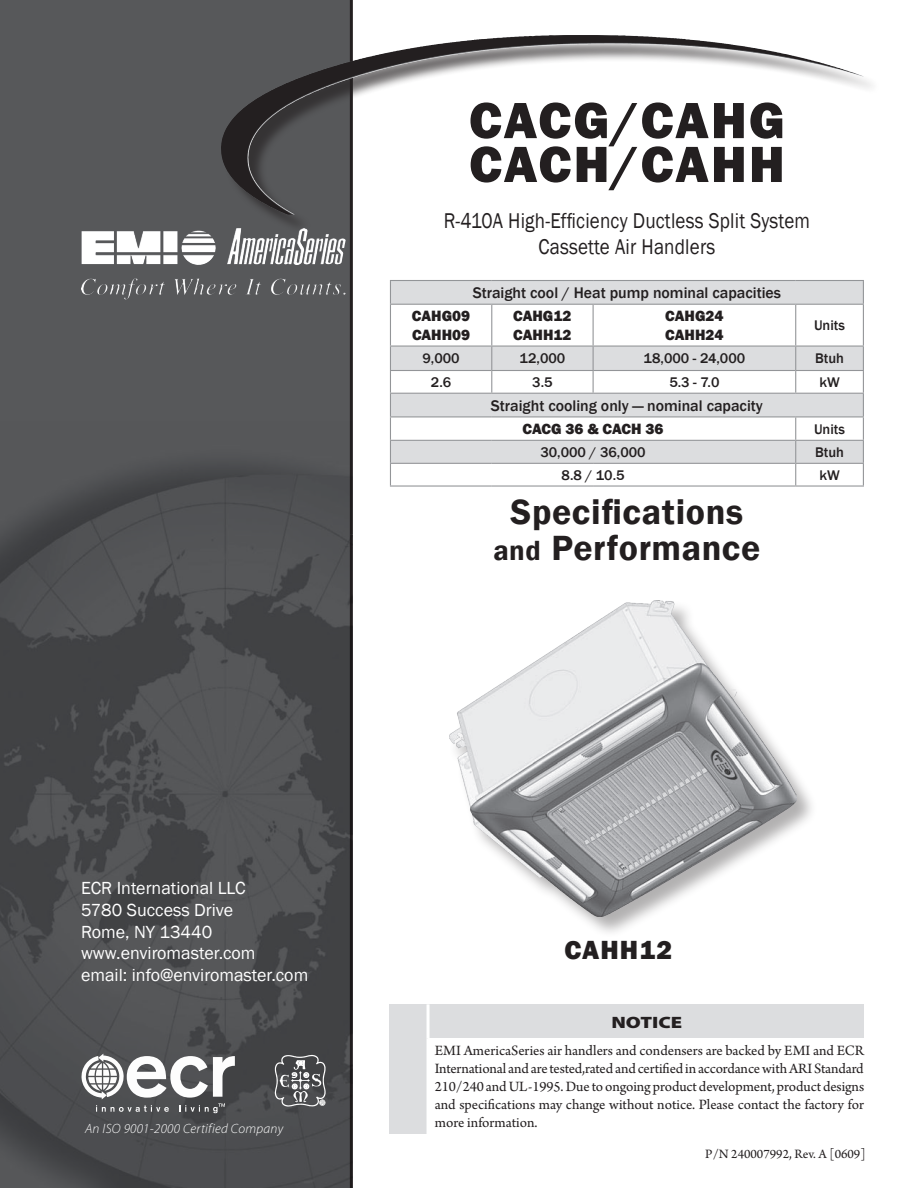
<style>
.page{position:relative;width:918px;height:1188px;background:#fff}
.page>*{position:absolute;margin:0;border:0;box-sizing:border-box;transform-origin:0 0}
.t1{font:800 52.65px/44px "Franklin Gothic";letter-spacing:.035em;color:#231f20}
.t2{font:600 36px/36px "Franklin Gothic";letter-spacing:.015em;color:#231f20;text-align:center}
.t3{font:800 27px "Franklin Gothic";letter-spacing:.04em;color:#231f20}
.t4{font:21.9px/26.4px "Franklin Gothic";letter-spacing:.01em;color:#231f20;text-align:center;scale:.87 1}
.t5{font:18px/21.6px "Franklin Gothic";color:#fff}
.t6{font:900 16.5px "Myriad Pro";color:#231f20;scale:1.25 1}
.t7{font:500 15.75px "Franklin Gothic";color:#231f20}
.t8{font:800 15.3px/18.5px "Franklin Gothic";color:#231f20}
.t9{font:15px/18px "Arno Pro";color:#231f20;text-align:justify}
.t10{font:500 14.4px "Franklin Gothic";color:#231f20}
.t11{font:italic 300 13.5px "Myriad Pro";letter-spacing:.02em;color:#fff}
.t12{font:13.5px "Arno Pro";color:#231f20}
.s1{font-size:28.5px}
</style>
<div class="page">
<div style="left:0;top:0;width:351px;height:1188px;background:#57585a"></div>
<hr style="left:350px;top:0;width:3px;height:534px;background:#231f20">
<hr style="left:350px;top:534px;width:3px;height:654px;background:#231f20">
<img style="left:0;top:464px;width:350px;height:724px">
<div style="left:223px;top:37px;width:694px;height:218px;background:#231f20;opacity:.65"></div>
<img style="left:252px;top:35px;width:312px;height:67px">
<svg style="left:81px;top:1054px;width:154px;height:59px"></svg>
<svg style="left:275px;top:1055px;width:51px;height:52px"></svg>
<div style="left:390px;top:1004px;width:38px;height:130px;background:#dcdddf"></div>
<div style="left:428px;top:1004px;width:436px;height:34px;background:#dcdddf"></div>
<hr style="left:427px;top:1004px;width:3px;height:34px;background:#fff">
<hr style="left:427px;top:1038px;width:3px;height:96px;background:#fff">
<div style="left:391px;top:281px;width:472px;height:23px;background:#dcdddf"></div>
<svg style="left:391px;top:305px;width:472px;height:65px"></svg>
<svg style="left:391px;top:371px;width:472px;height:114px"></svg>
<hr style="left:390px;top:280px;width:102px;height:1px;background:#939598">
<svg style="left:390px;top:281px;width:1px;height:23px"></svg>
<hr style="left:492px;top:280px;width:101px;height:1px;background:#939598">
<hr style="left:593px;top:280px;width:203px;height:1px;background:#939598">
<hr style="left:796px;top:280px;width:68px;height:1px;background:#939598">
<svg style="left:863px;top:281px;width:1px;height:23px"></svg>
<hr style="left:390px;top:304px;width:102px;height:1px;background:#939598">
<hr style="left:390px;top:305px;width:1px;height:41px;background:#939598">
<hr style="left:492px;top:304px;width:101px;height:1px;background:#939598">
<hr style="left:491px;top:305px;width:1px;height:41px;background:#939598">
<hr style="left:593px;top:304px;width:203px;height:1px;background:#939598">
<hr style="left:593px;top:305px;width:1px;height:41px;background:#939598">
<hr style="left:796px;top:304px;width:68px;height:1px;background:#939598">
<hr style="left:795px;top:305px;width:1px;height:41px;background:#939598">
<hr style="left:863px;top:305px;width:1px;height:41px;background:#939598">
<hr style="left:390px;top:346px;width:102px;height:1px;background:#939598">
<hr style="left:492px;top:346px;width:101px;height:1px;background:#939598">
<hr style="left:593px;top:346px;width:203px;height:1px;background:#939598">
<hr style="left:796px;top:346px;width:68px;height:1px;background:#939598">
<hr style="left:390px;top:370px;width:102px;height:1px;background:#939598">
<hr style="left:492px;top:370px;width:101px;height:1px;background:#939598">
<svg style="left:491px;top:347px;width:1px;height:46px"></svg>
<hr style="left:593px;top:370px;width:203px;height:1px;background:#939598">
<svg style="left:593px;top:347px;width:1px;height:46px"></svg>
<hr style="left:796px;top:370px;width:68px;height:1px;background:#939598">
<svg style="left:795px;top:347px;width:1px;height:46px"></svg>
<hr style="left:390px;top:393px;width:102px;height:1px;background:#939598">
<hr style="left:492px;top:393px;width:101px;height:1px;background:#939598">
<hr style="left:593px;top:393px;width:203px;height:1px;background:#939598">
<hr style="left:796px;top:393px;width:68px;height:1px;background:#939598">
<hr style="left:390px;top:416px;width:102px;height:1px;background:#939598">
<hr style="left:492px;top:416px;width:101px;height:1px;background:#939598">
<hr style="left:593px;top:416px;width:203px;height:1px;background:#939598">
<hr style="left:796px;top:416px;width:68px;height:1px;background:#939598">
<hr style="left:390px;top:440px;width:102px;height:1px;background:#939598">
<hr style="left:492px;top:440px;width:101px;height:1px;background:#939598">
<hr style="left:593px;top:440px;width:203px;height:1px;background:#939598">
<hr style="left:796px;top:440px;width:68px;height:1px;background:#939598">
<hr style="left:390px;top:463px;width:102px;height:1px;background:#939598">
<svg style="left:390px;top:347px;width:1px;height:138px"></svg>
<hr style="left:492px;top:463px;width:101px;height:1px;background:#939598">
<hr style="left:593px;top:463px;width:203px;height:1px;background:#939598">
<hr style="left:796px;top:463px;width:68px;height:1px;background:#939598">
<svg style="left:795px;top:417px;width:1px;height:68px"></svg>
<svg style="left:863px;top:347px;width:1px;height:138px"></svg>
<hr style="left:390px;top:485px;width:102px;height:2px;background:#939598">
<hr style="left:492px;top:485px;width:101px;height:2px;background:#939598">
<hr style="left:593px;top:485px;width:203px;height:2px;background:#939598">
<hr style="left:796px;top:485px;width:68px;height:2px;background:#939598">
<img style="left:293px;top:228px;width:11px;height:37px">
<img style="left:449px;top:601px;width:347px;height:316px">
<h1 class="t1" style="left:469px;top:98px;width:317px">CACG/CAHG<br>CACH/CAHH</h1>
<h3 class="t4" style="left:444px;top:208px;width:422px">R-410A High-Efficiency Ductless Split System<br>Cassette Air Handlers</h3>
<p class="t7" style="left:473px;top:283px;width:310px">Straight cool / Heat pump nominal capacities</p>
<p class="t8" style="left:412px;top:307px;width:60px">CAHG09<br>CAHH09</p>
<p class="t8" style="left:513px;top:307px;width:60px">CAHG12<br>CAHH12</p>
<p class="t8" style="left:665px;top:307px;width:60px">CAHG24<br>CAHH24</p>
<p class="t10" style="left:814px;top:316px;width:33px">Units</p>
<p class="t10" style="left:423px;top:350px;width:39px">9,000</p>
<p class="t10" style="left:520px;top:350px;width:47px">12,000</p>
<p class="t10" style="left:644px;top:350px;width:103px">18,000 - 24,000</p>
<p class="t10" style="left:815px;top:350px;width:30px">Btuh</p>
<p class="t10" style="left:431px;top:373px;width:22px">2.6</p>
<p class="t10" style="left:532px;top:373px;width:22px">3.5</p>
<p class="t10" style="left:669px;top:373px;width:52px">5.3 - 7.0</p>
<p class="t10" style="left:819px;top:373px;width:22px">kW</p>
<p class="t7" style="left:491px;top:396px;width:274px">Straight cooling only — nominal capacity</p>
<p class="t8" style="left:523px;top:420px;width:142px">CACG 36 &amp; CACH 36</p>
<p class="t10" style="left:814px;top:420px;width:33px">Units</p>
<p class="t10" style="left:540px;top:443px;width:107px">30,000 / 36,000</p>
<p class="t10" style="left:815px;top:443px;width:30px">Btuh</p>
<p class="t10" style="left:562px;top:466px;width:64px">8.8 / 10.5</p>
<p class="t10" style="left:819px;top:466px;width:22px">kW</p>
<h2 class="t2" style="left:493px;top:494px;width:269px">Specifications <span class="s1">and</span> Performance</h2>
<p class="t5" style="left:81px;top:878px;width:229px">ECR International LLC<br>5780 Success Drive<br>Rome, NY 13440 www.enviromaster.com<br>email: info@enviromaster.com</p>
<p class="t11" style="left:85px;top:1121px;width:200px">An ISO 9001-2000 Certified Company</p>
<h3 class="t3" style="left:564px;top:932px;width:109px">CAHH12</h3>
<p class="t6" style="left:611px;top:1013px;width:58px">NOTICE</p>
<p class="t9" style="left:435px;top:1043px;width:431px">EMI AmericaSeries air handlers and condensers are backed by EMI and ECR International and are tested,rated and certified in accordance with ARI Standard 210/240 and UL-1995. Due to ongoing product development, product designs and specifications may change without notice. Please contact the factory for more information.</p>
<p class="t12" style="left:705px;top:1146px;width:162px">P/N 240007992, Rev. A [0609]</p>
</div>
